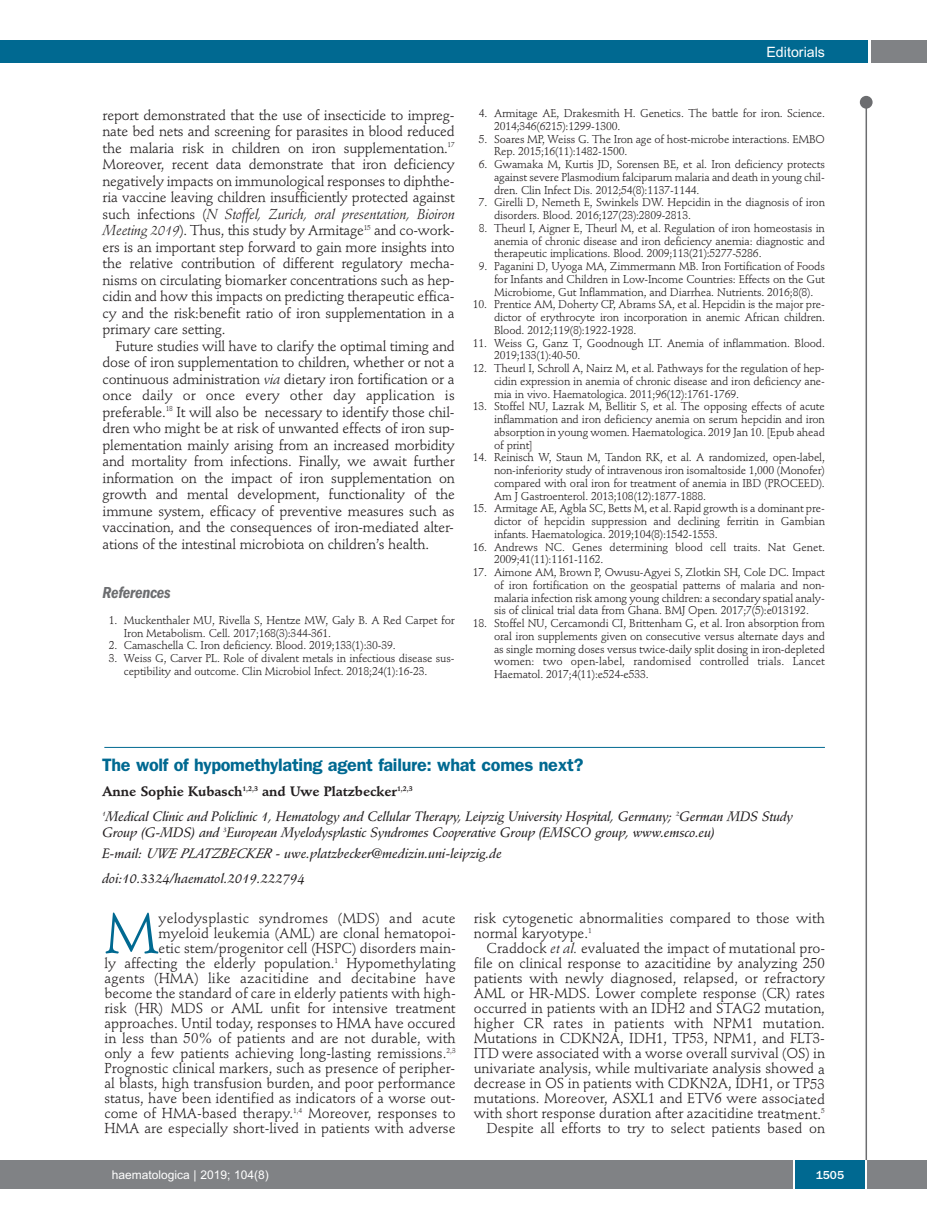
<style>
.page{position:relative;width:927px;height:1225px;background:#fff}
.page>*{position:absolute;margin:0;border:0;box-sizing:border-box;transform-origin:0 0}
.t1{font:56.1px "Stempel Schneidler";color:#006991}
.t2{font:600 18px "Franklin Gothic";letter-spacing:-.015em;color:#006991}
.t3{font:italic 600 condensed 16.5px "Franklin Gothic";letter-spacing:-.015em;color:#6c6d70}
.t4{font:14.25px/15px "Stempel Schneidler";color:#231f20;text-align:justify}
.t5{font:14.25px "Arial";color:#fff}
.t6{font:italic 13.5px/16.5px "Stempel Schneidler Med";letter-spacing:-.015em;color:#231f20}
.t7{font:700 13.5px "Stempel Schneidler";letter-spacing:-.005em;color:#231f20}
.t8{font:12px "Arial";color:#fff}
.t9{font:500 12px "Franklin Gothic";color:#fff}
.t10{font:11.25px/12.8px "Stempel Schneidler";letter-spacing:-.015em;color:#231f20;text-align:justify}
.s1{font-style:italic}
</style>
<div class="page">
<div style="left:871px;top:40px;width:56px;height:22px;background:#808285"></div>
<div style="left:18px;top:40px;width:849px;height:22px;background:#006991"></div>
<div style="left:17px;top:1160px;width:910px;height:28px;background:#808285"></div>
<div style="left:795px;top:1160px;width:70px;height:28px;background:#006991"></div>
<hr style="left:793px;top:1160px;width:2px;height:28px;background:#fff">
<hr style="left:865px;top:1160px;width:2px;height:28px;background:#fff">
<div style="left:860px;top:96px;width:13px;height:13px;background:#6c6d70;border-radius:50%"></div>
<hr style="left:865px;top:100px;width:2px;height:1060px;background:#6c6d70">
<div style="left:0;top:40px;width:19px;height:22px;background:#006991"></div>
<div style="left:0;top:1160px;width:18px;height:28px;background:#808285"></div>
<hr style="left:104px;top:747px;width:721px;height:1px;background:#006991">
<p class="t5" style="left:766px;top:44px;width:60px">Editorials</p>
<p class="t4" style="left:103px;top:108px;width:354px;line-height:16.5px">report demonstrated that the use of insecticide to impreg&shy;nate bed nets and screening for parasites in blood reduced the malaria risk in children on iron supplementation.<sup>17<br></sup>Moreover, recent data demonstrate that iron deficiency negatively impacts on immunological responses to diphthe&shy;ria vaccine leaving children insufficiently protected against such infections (<span class="s1">N Stoffel, Zurich, oral presentation, Bioiron Meeting 2019</span>). Thus, this study by Armitage<sup>15</sup> and co-work&shy;ers is an important step forward to gain more insights into the relative contribution of different regulatory mecha&shy;nisms on circulating biomarker concentrations such as hep&shy;cidin and how this impacts on predicting therapeutic effica&shy;cy and the risk:benefit ratio of iron supplementation in a primary care setting.</p>
<p class="t4" style="left:103px;top:339px;width:354px;line-height:16.5px;text-indent:13px">Future studies will have to clarify the optimal timing and dose of iron supplementation to children, whether or not a continuous administration <span class="s1">via</span> dietary iron fortification or a once daily or once every other day application is preferable.<sup>18</sup> It will also be necessary to identify those chil&shy;dren who might be at risk of unwanted effects of iron sup&shy;plementation mainly arising from an increased morbidity and mortality from infections. Finally, we await further information on the impact of iron supplementation on growth and mental development, functionality of the immune system, efficacy of preventive measures such as vaccination, and the consequences of iron-mediated alter&shy;ations of the intestinal microbiota on children’s health.</p>
<p class="t3" style="left:103px;top:587px;width:70px">References</p>
<p class="t10" style="left:124px;top:615px;width:332px;text-indent:-15px">1. Muckenthaler MU, Rivella S, Hentze MW, Galy B. A Red Carpet for<br>Iron Metabolism. Cell. 2017;168(3):344-361.</p>
<p class="t10" style="left:109px;top:640px;width:288px">2. Camaschella C. Iron deficiency. Blood. 2019;133(1):30-39.</p>
<p class="t10" style="left:124px;top:653px;width:332px;text-indent:-15px">3. Weiss G, Carver PL. Role of divalent metals in infectious disease sus&shy;ceptibility and outcome. Clin Microbiol Infect. 2018;24(1):16-23.</p>
<p class="t10" style="left:494px;top:108px;width:332px;text-indent:-15px">4. Armitage AE, Drakesmith H. Genetics. The battle for iron. Science.<br>2014;346(6215):1299-1300.</p>
<p class="t10" style="left:494px;top:133px;width:332px;text-indent:-15px">5. Soares MP, Weiss G. The Iron age of host-microbe interactions. EMBO<br>Rep. 2015;16(11):1482-1500.</p>
<p class="t10" style="left:494px;top:159px;width:332px;text-indent:-15px">6. Gwamaka M, Kurtis JD, Sorensen BE, et al. Iron deficiency protects against severe Plasmodium falciparum malaria and death in young chil&shy;dren. Clin Infect Dis. 2012;54(8):1137-1144.</p>
<p class="t10" style="left:494px;top:197px;width:332px;text-indent:-15px">7. Girelli D, Nemeth E, Swinkels DW. Hepcidin in the diagnosis of iron disorders. Blood. 2016;127(23):2809-2813.</p>
<p class="t10" style="left:494px;top:223px;width:332px;text-indent:-15px">8. Theurl I, Aigner E, Theurl M, et al. Regulation of iron homeostasis in anemia of chronic disease and iron deficiency anemia: diagnostic and therapeutic implications. Blood. 2009;113(21):5277-5286.</p>
<p class="t10" style="left:494px;top:261px;width:332px;text-indent:-15px">9. Paganini D, Uyoga MA, Zimmermann MB. Iron Fortification of Foods for Infants and Children in Low-Income Countries: Effects on the Gut Microbiome, Gut Inflammation, and Diarrhea. Nutrients. 2016;8(8).</p>
<p class="t10" style="left:494px;top:299px;width:332px;text-indent:-21px">10. Prentice AM, Doherty CP, Abrams SA, et al. Hepcidin is the major pre&shy;dictor of erythrocyte iron incorporation in anemic African children.<br>Blood. 2012;119(8):1922-1928.</p>
<p class="t10" style="left:494px;top:337px;width:332px;text-indent:-21px">11. Weiss G, Ganz T, Goodnough LT. Anemia of inflammation. Blood.<br>2019;133(1):40-50.</p>
<p class="t10" style="left:494px;top:363px;width:332px;text-indent:-21px">12. Theurl I, Schroll A, Nairz M, et al. Pathways for the regulation of hep&shy;cidin expression in anemia of chronic disease and iron deficiency ane&shy;mia in vivo. Haematologica. 2011;96(12):1761-1769.</p>
<p class="t10" style="left:494px;top:401px;width:332px;text-indent:-21px">13. Stoffel NU, Lazrak M, Bellitir S, et al. The opposing effects of acute inflammation and iron deficiency anemia on serum hepcidin and iron absorption in young women. Haematologica. 2019 Jan 10. [Epub ahead of print]</p>
<p class="t10" style="left:494px;top:452px;width:332px;text-indent:-21px">14. Reinisch W, Staun M, Tandon RK, et al. A randomized, open-label, non-inferiority study of intravenous iron isomaltoside 1,000 (Monofer) compared with oral iron for treatment of anemia in IBD (PROCEED).<br>Am J Gastroenterol. 2013;108(12):1877-1888.</p>
<p class="t10" style="left:494px;top:503px;width:332px;text-indent:-21px">15. Armitage AE, Agbla SC, Betts M, et al. Rapid growth is a dominant pre&shy;dictor of hepcidin suppression and declining ferritin in Gambian infants. Haematologica. 2019;104(8):1542-1553.</p>
<p class="t10" style="left:494px;top:541px;width:333px;text-indent:-21px">16. Andrews NC. Genes determining blood cell traits. Nat Genet.<br>2009;41(11):1161-1162.</p>
<p class="t10" style="left:494px;top:567px;width:332px;text-indent:-21px">17. Aimone AM, Brown P, Owusu-Agyei S, Zlotkin SH, Cole DC. Impact of iron fortification on the geospatial patterns of malaria and non&shy;malaria infection risk among young children: a secondary spatial analy&shy;sis of clinical trial data from Ghana. BMJ Open. 2017;7(5):e013192.</p>
<p class="t10" style="left:494px;top:618px;width:332px;text-indent:-21px">18. Stoffel NU, Cercamondi CI, Brittenham G, et al. Iron absorption from oral iron supplements given on consecutive versus alternate days and as single morning doses versus twice-daily split dosing in iron-depleted women: two open-label, randomised controlled trials. Lancet Haematol. 2017;4(11):e524-e533.</p>
<p class="t2" style="left:102px;top:758px;width:483px">The wolf of hypomethylating agent failure: what comes next?</p>
<p class="t7" style="left:102px;top:785px;width:312px">Anne Sophie Kubasch<sup>1,2,3</sup> and Uwe Platzbecker<sup>1,2,3</sup></p>
<p class="t6" style="left:102px;top:809px;width:692px"><sup>1</sup>Medical Clinic and Policlinic 1, Hematology and Cellular Therapy, Leipzig University Hospital, Germany; <sup>2</sup>German MDS Study<br>Group (G-MDS) and <sup>3</sup>European Myelodysplastic Syndromes Cooperative Group (EMSCO group, www.emsco.eu)</p>
<p class="t6" style="left:102px;top:842px;width:401px;line-height:25px">E-mail: UWE PLATZBECKER - uwe.platzbecker@medizin.uni-leipzig.de doi:10.3324/haematol.2019.222794</p>
<p class="t4" style="left:104px;top:912px;width:353px;text-align:right">yelodysplastic syndromes (MDS) and acute<br>myeloid leukemia (AML) are clonal hematopoi-<br>etic stem/progenitor cell (HSPC) disorders main-<br>ly affecting the elderly population.<sup>1</sup> Hypomethylating agents (HMA) like azacitidine and decitabine have become the standard of care in elderly patients with high&shy;risk (HR) MDS or AML unfit for intensive treatment approaches. Until today, responses to HMA have occured in less than 50% of patients and are not durable, with only a few patients achieving long-lasting remissions.<sup>2,3<br></sup>Prognostic clinical markers, such as presence of peripher&shy;al blasts, high transfusion burden, and poor performance status, have been identified as indicators of a worse out&shy;come of HMA-based therapy.<sup>1,4</sup> Moreover, responses to HMA are especially short-lived in patients with adverse</p>
<p class="t4" style="left:474px;top:912px;width:353px">risk cytogenetic abnormalities compared to those with normal karyotype.<sup>1</sup></p>
<h1 class="t1" style="left:105px;top:910px;width:56px">M</h1>
<p class="t4" style="left:474px;top:942px;width:353px;text-align:right">Craddock <span class="s1">et al.</span> evaluated the impact of mutational pro&shy;file on clinical response to azacitidine by analyzing 250 patients with newly diagnosed, relapsed, or refractory AML or HR-MDS. Lower complete response (CR) rates occurred in patients with an IDH2 and STAG2 mutation, higher CR rates in patients with NPM1 mutation.<br>Mutations in CDKN2A, IDH1, TP53, NPM1, and FLT3- ITD were associated with a worse overall survival (OS) in univariate analysis, while multivariate analysis showed a decrease in OS in patients with CDKN2A, IDH1, or TP53 mutations. Moreover, ASXL1 and ETV6 were associated with short response duration after azacitidine treatment.<sup>5<br></sup>Despite all efforts to try to select patients based on</p>
<p class="t8" style="left:112px;top:1167px;width:158px">haematologica | 2019; 104(8)</p>
<p class="t9" style="left:816px;top:1167px;width:30px">1505</p>
</div>
